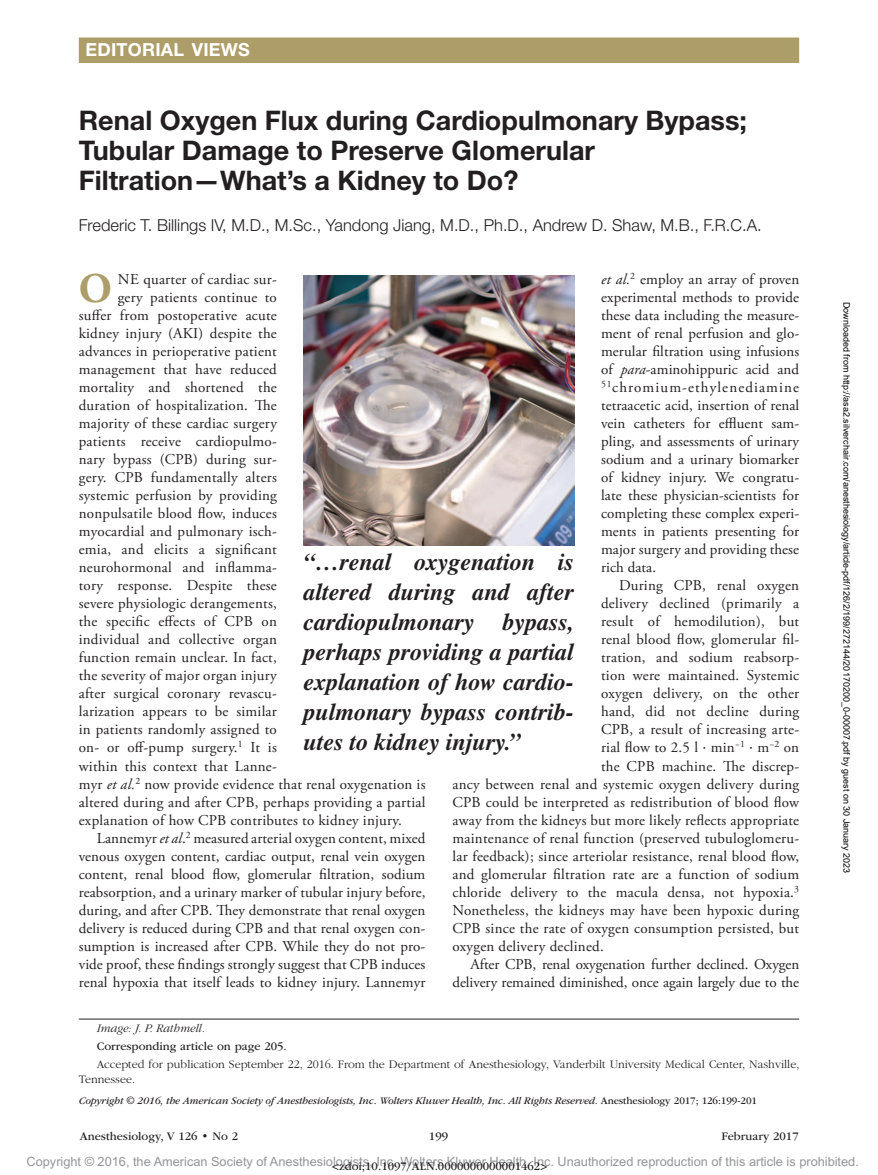
<style>
.page{position:relative;width:878px;height:1175px;background:#fff}
.page>*{position:absolute;margin:0;border:0;box-sizing:border-box;transform-origin:0 0}
.t1{font:700 42.15px "Adobe Garamond Pro";color:#ac9d69}
.t2{font:700 27px/30px "Helvetica Neue LT Std";color:#231f20}
.t3{font:italic 700 24px/30px "Times";color:#231f20;text-align:justify}
.t4{font:700 18px "Helvetica Neue LT Std";letter-spacing:.015em;color:#fff}
.t5{font:300 16.5px "Helvetica Neue LT Std";color:#231f20}
.t6{font:15px/18px "Adobe Garamond Pro";letter-spacing:.015em;color:#231f20;text-align:justify}
.t7{font:15px "Adobe Garamond Pro";letter-spacing:-.005em;color:#231f20}
.t8{font:12.75px "Arial MT Std";color:#939598}
.t9{font:300 12px/15px "ITC Garamond Std";color:#231f20}
.t10{font:12px "ITC Garamond Std";color:#231f20}
.t11{font:italic 300 12px "ITC Garamond Std";color:#231f20}
.t12{font:italic 10.5px "ITC Garamond Std";letter-spacing:-.01em;color:#231f20}
.t13{font:9px "Arial";color:#000}
.s1{font-style:italic}
.s2{font-family:"Gandhari Unicode"}
.s3{font-style:normal}
</style>
<div class="page">
<img style="left:304px;top:275px;width:270px;height:270px">
<hr style="left:79px;top:1018px;width:720px;height:1px;background:#231f20">
<div style="left:79px;top:38px;width:720px;height:25px;background:#ac9d69"></div>
<p class="t4" style="left:86px;top:38px;width:166px">EDITORIAL VIEWS</p>
<h2 class="t2" style="left:79px;top:105px;width:669px">Renal Oxygen Flux during Cardiopulmonary Bypass;<br>Tubular Damage to Preserve Glomerular<br>Filtration—What’s a Kidney to Do?</h2>
<p class="t5" style="left:79px;top:215px;width:684px">Frederic T. Billings IV, M.D., M.Sc., Yandong Jiang, M.D., Ph.D., Andrew D. Shaw, M.B., F.R.C.A.</p>
<p class="t6" style="left:601px;top:271px;width:200px"><span class="s1">et al.</span><sup>2</sup> employ an array of proven experimental methods to provide these data including the measure&shy;ment of renal perfusion and glo&shy;merular filtration using infusions of <span class="s1">para</span>-aminohippuric acid and <sup>51</sup>chromium-ethylenediamine tetraacetic acid, insertion of renal vein catheters for effluent sam&shy;pling, and assessments of urinary sodium and a urinary biomarker of kidney injury. We congratu&shy;late these physician-scientists for completing these complex experi&shy;ments in patients presenting for major surgery and providing these rich data.</p>
<p class="t6" style="left:619px;top:577px;width:181px">During CPB, renal oxygen</p>
<p class="t6" style="left:601px;top:595px;width:200px">delivery declined (primarily a</p>
<p class="t6" style="left:601px;top:613px;width:200px">result of hemodilution), but</p>
<p class="t6" style="left:601px;top:631px;width:200px">renal blood flow, glomerular fil-</p>
<p class="t6" style="left:601px;top:649px;width:199px">tration, and sodium reabsorp-</p>
<p class="t6" style="left:601px;top:667px;width:200px">tion were maintained. Systemic</p>
<p class="t6" style="left:601px;top:685px;width:199px">oxygen delivery, on the other</p>
<p class="t6" style="left:601px;top:703px;width:200px">hand, did not decline during</p>
<p class="t6" style="left:601px;top:721px;width:199px">CPB, a result of increasing arte-</p>
<p class="t6" style="left:601px;top:739px;width:200px">rial flow to 2.5 l <span class="s2">·</span> min<sup>−1</sup> <span class="s2">·</span> m<sup>−2</sup> on</p>
<p class="t6" style="left:601px;top:757px;width:199px">the CPB machine. The discrep-</p>
<p class="t6" style="left:452px;top:775px;width:348px">ancy between renal and systemic oxygen delivery during</p>
<p class="t6" style="left:452px;top:793px;width:348px">CPB could be interpreted as redistribution of blood flow</p>
<p class="t6" style="left:452px;top:811px;width:348px">away from the kidneys but more likely reflects appropriate</p>
<p class="t6" style="left:452px;top:829px;width:348px">maintenance of renal function (preserved tubuloglomeru-</p>
<p class="t6" style="left:452px;top:847px;width:348px">lar feedback); since arteriolar resistance, renal blood flow,</p>
<p class="t6" style="left:452px;top:865px;width:348px">and glomerular filtration rate are a function of sodium</p>
<p class="t6" style="left:452px;top:883px;width:348px">chloride delivery to the macula densa, not hypoxia.<sup>3</sup></p>
<p class="t6" style="left:452px;top:901px;width:348px">Nonetheless, the kidneys may have been hypoxic during</p>
<p class="t6" style="left:452px;top:919px;width:348px">CPB since the rate of oxygen consumption persisted, but</p>
<p class="t6" style="left:452px;top:937px;width:153px">oxygen delivery declined.</p>
<p class="t7" style="left:470px;top:954px;width:330px">After CPB, renal oxygenation further declined. Oxygen</p>
<p class="t7" style="left:452px;top:972px;width:348px">delivery remained diminished, once again largely due to the</p>
<h1 class="t1" style="left:79px;top:264px;width:35px">O</h1>
<p class="t6" style="left:118px;top:271px;width:160px">ne quarter of cardiac sur-</p>
<p class="t6" style="left:118px;top:289px;width:161px">gery patients continue to</p>
<p class="t6" style="left:79px;top:307px;width:200px">suffer from postoperative acute</p>
<p class="t6" style="left:79px;top:325px;width:200px">kidney injury (AKI) despite the</p>
<p class="t6" style="left:79px;top:343px;width:200px">advances in perioperative patient</p>
<p class="t6" style="left:79px;top:361px;width:200px">management that have reduced</p>
<p class="t6" style="left:79px;top:379px;width:200px">mortality and shortened the</p>
<p class="t6" style="left:79px;top:397px;width:200px">duration of hospitalization. The</p>
<p class="t6" style="left:79px;top:415px;width:200px">majority of these cardiac surgery</p>
<p class="t6" style="left:79px;top:433px;width:200px">patients receive cardiopulmo-</p>
<p class="t6" style="left:79px;top:451px;width:200px">nary bypass (CPB) during sur-</p>
<p class="t6" style="left:79px;top:469px;width:200px">gery. CPB fundamentally alters</p>
<p class="t6" style="left:79px;top:487px;width:199px">systemic perfusion by providing</p>
<p class="t6" style="left:79px;top:505px;width:199px">nonpulsatile blood flow, induces</p>
<p class="t6" style="left:79px;top:523px;width:199px">myocardial and pulmonary isch-</p>
<p class="t6" style="left:79px;top:541px;width:200px">emia, and elicits a significant</p>
<p class="t6" style="left:79px;top:559px;width:200px">neurohormonal and inflamma-</p>
<p class="t6" style="left:79px;top:577px;width:200px">tory response. Despite these</p>
<p class="t6" style="left:79px;top:595px;width:200px">severe physiologic derangements,</p>
<p class="t6" style="left:79px;top:613px;width:200px">the specific effects of CPB on</p>
<p class="t6" style="left:79px;top:631px;width:199px">individual and collective organ</p>
<p class="t6" style="left:79px;top:649px;width:200px">function remain unclear. In fact,</p>
<p class="t6" style="left:79px;top:667px;width:199px">the severity of major organ injury</p>
<p class="t6" style="left:79px;top:685px;width:199px">after surgical coronary revascu-</p>
<p class="t6" style="left:79px;top:703px;width:200px">larization appears to be similar</p>
<p class="t6" style="left:79px;top:721px;width:200px">in patients randomly assigned to</p>
<p class="t6" style="left:79px;top:739px;width:199px">on- or off-pump surgery.<sup>1</sup> It is</p>
<p class="t6" style="left:79px;top:757px;width:200px">within this context that Lanne-</p>
<p class="t6" style="left:79px;top:775px;width:348px">myr <span class="s1">et al.</span><sup>2</sup> now provide evidence that renal oxygenation is</p>
<p class="t6" style="left:79px;top:793px;width:348px">altered during and after CPB, perhaps providing a partial</p>
<p class="t6" style="left:79px;top:811px;width:324px">explanation of how CPB contributes to kidney injury.</p>
<p class="t6" style="left:97px;top:829px;width:330px">Lannemyr <span class="s1">et al</span>.<sup>2</sup> measured arterial oxygen content, mixed</p>
<p class="t6" style="left:79px;top:847px;width:348px">venous oxygen content, cardiac output, renal vein oxygen</p>
<p class="t6" style="left:79px;top:865px;width:348px">content, renal blood flow, glomerular filtration, sodium</p>
<p class="t6" style="left:79px;top:883px;width:348px">reabsorption, and a urinary marker of tubular injury before,</p>
<p class="t6" style="left:79px;top:901px;width:348px">during, and after CPB. They demonstrate that renal oxygen</p>
<p class="t6" style="left:79px;top:919px;width:348px">delivery is reduced during CPB and that renal oxygen con-</p>
<p class="t6" style="left:79px;top:937px;width:348px">sumption is increased after CPB. While they do not pro-</p>
<p class="t6" style="left:79px;top:955px;width:348px">vide proof, these findings strongly suggest that CPB induces</p>
<p class="t6" style="left:79px;top:973px;width:348px">renal hypoxia that itself leads to kidney injury. Lannemyr</p>
<h3 class="t3" style="left:304px;top:547px;width:272px">“…renal oxygenation is altered during and after cardiopulmonary bypass, perhaps providing a partial explanation of how cardio&shy;pulmonary bypass contrib&shy;utes to kidney injury.”</h3>
<p class="t11" style="left:97px;top:1021px;width:110px">Image: J. P. Rathmell.</p>
<p class="t10" style="left:97px;top:1039px;width:192px">Corresponding article on page 205.</p>
<p class="t9" style="left:79px;top:1057px;width:722px;text-indent:18px">Accepted for publication September 22, 2016. From the Department of Anesthesiology, Vanderbilt University Medical Center, Nashville,<br>Tennessee.</p>
<p class="t12" style="left:79px;top:1095px;width:679px">Copyright © 2016, the American Society of Anesthesiologists, Inc. Wolters Kluwer Health, Inc. All Rights Reserved. <span class="s3">Anesthesiology 2017; 126:199-201</span></p>
<p class="t10" style="left:80px;top:1130px;width:160px">Anesthesiology, V 126 • No 2</p>
<p class="t10" style="left:429px;top:1130px;width:21px">199</p>
<p class="t10" style="left:721px;top:1130px;width:79px">February 2017</p>
<p class="t13" style="left:850px;top:302px;width:573px;rotate:90deg">Downloaded from http://asa2.silverchair.com/anesthesiology/article-pdf/126/2/199/272144/20170200_0-00007.pdf by guest on 30 January 2023</p>
<p class="t8" style="left:27px;top:1154px;width:833px">Copyright © 2016, the American Society of Anesthesiologists, Inc. Wolters Kluwer Health, Inc. Unauthorized reproduction of this article is prohibited.</p>
<p class="t10" style="left:332px;top:1159px;width:216px">&lt;zdoi;10.1097/ALN.0000000000001462&gt;</p>
</div>
